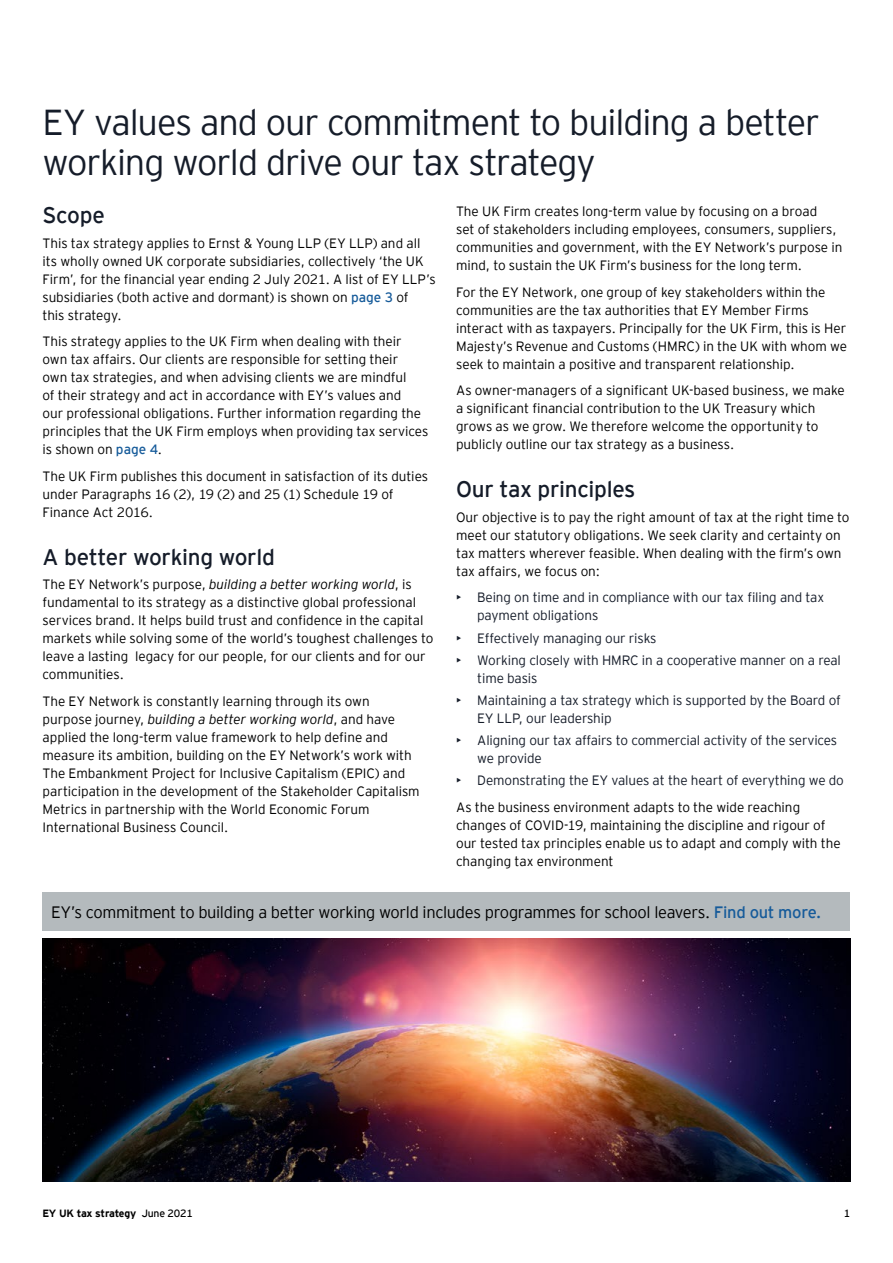
<style>
.page{position:relative;width:893px;height:1263px;background:#fff}
.page>*{position:absolute;margin:0;border:0;box-sizing:border-box;transform-origin:0 0}
.t1{font:300 36px/40.5px "EY Interstate";letter-spacing:-.03em;color:#151c29}
.t2{font:22.5px "EY Interstate";letter-spacing:-.015em;color:#151c29}
.t3{font:300 16.5px "EY Interstate";letter-spacing:-.02em;color:#000}
.t4{font:300 13.5px/18px "EY Interstate";letter-spacing:-.005em;color:#000}
.t5{font:300 13.5px/18px "EY Interstate";letter-spacing:-.01em;color:#151c29}
.t6{font:700 10.5px "EY Interstate";letter-spacing:-.02em;color:#000}
.t7{font:10.5px "EY Interstate";color:#000}
.s1{font-weight:400;color:#165b9a}
.s2{font-style:italic}
.s3{font-weight:400}
</style>
<div class="page">
<img style="left:43px;top:939px;width:807px;height:242px">
<div style="left:43px;top:892px;width:807px;height:38px;background:#b4babd"></div>
<h1 class="t1" style="left:43px;top:100px;width:779px">EY values and our commitment to building a better working world drive our tax strategy</h1>
<h2 class="t2" style="left:43px;top:199px;width:64px">Scope</h2>
<p class="t4" style="left:43px;top:233px;width:395px">This tax strategy applies to Ernst &amp; Young LLP (EY LLP) and all its wholly owned UK corporate subsidiaries, collectively ‘the UK Firm’, for the financial year ending 2 July 2021. A list of EY LLP’s subsidiaries (both active and dormant) is shown on <span class="s1">page 3</span> of<br>this strategy.</p>
<p class="t4" style="left:43px;top:332px;width:387px">This strategy applies to the UK Firm when dealing with their own tax affairs. Our clients are responsible for setting their<br>own tax strategies, and when advising clients we are mindful<br>of their strategy and act in accordance with EY’s values and<br>our professional obligations. Further information regarding the principles that the UK Firm employs when providing tax services is shown on <span class="s1">page 4</span>.</p>
<p class="t4" style="left:43px;top:466px;width:387px">The UK Firm publishes this document in satisfaction of its duties under Paragraphs 16 (2), 19 (2) and 25 (1) Schedule 19 of<br>Finance Act 2016.</p>
<h2 class="t2" style="left:43px;top:541px;width:234px">A better working world</h2>
<p class="t4" style="left:43px;top:575px;width:392px">The EY Network’s purpose, <span class="s2">building a better working world</span>, is fundamental to its strategy as a distinctive global professional services brand. It helps build trust and confidence in the capital markets while solving some of the world’s toughest challenges to leave a lasting legacy for our people, for our clients and for our communities.</p>
<p class="t4" style="left:43px;top:691px;width:379px">The EY Network is constantly learning through its own purpose journey, <span class="s2">building a better working world</span>, and have applied the long-term value framework to help define and measure its ambition, building on the EY Network’s work with The Embankment Project for Inclusive Capitalism (EPIC) and participation in the development of the Stakeholder Capitalism Metrics in partnership with the World Economic Forum International Business Council.</p>
<p class="t4" style="left:456px;top:201px;width:388px">The UK Firm creates long-term value by focusing on a broad<br>set of stakeholders including employees, consumers, suppliers, communities and government, with the EY Network’s purpose in mind, to sustain the UK Firm’s business for the long term.</p>
<p class="t4" style="left:456px;top:282px;width:392px">For the EY Network, one group of key stakeholders within the communities are the tax authorities that EY Member Firms interact with as taxpayers. Principally for the UK Firm, this is Her Majesty’s Revenue and Customs (HMRC) in the UK with whom we seek to maintain a positive and transparent relationship.</p>
<p class="t4" style="left:456px;top:380px;width:390px">As owner-managers of a significant UK-based business, we make a significant financial contribution to the UK Treasury which grows as we grow. We therefore welcome the opportunity to publicly outline our tax strategy as a business.</p>
<h2 class="t2" style="left:456px;top:473px;width:181px">Our tax principles</h2>
<p class="t4" style="left:456px;top:507px;width:395px">Our objective is to pay the right amount of tax at the right time to meet our statutory obligations. We seek clarity and certainty on tax matters wherever feasible. When dealing with the firm’s own tax affairs, we focus on:</p>
<p class="t5" style="left:477px;top:588px;width:348px;text-indent:-21px">• Being on time and in compliance with our tax filing and tax payment obligations</p>
<p class="t5" style="left:456px;top:628px;width:202px">• Effectively managing our risks</p>
<p class="t5" style="left:477px;top:650px;width:365px;text-indent:-21px">• Working closely with HMRC in a cooperative manner on a real time basis</p>
<p class="t5" style="left:477px;top:690px;width:365px;text-indent:-21px">• Maintaining a tax strategy which is supported by the Board of<br>EY LLP, our leadership</p>
<p class="t5" style="left:477px;top:731px;width:361px;text-indent:-21px">• Aligning our tax affairs to commercial activity of the services we provide</p>
<p class="t5" style="left:456px;top:771px;width:389px">• Demonstrating the EY values at the heart of everything we do</p>
<p class="t4" style="left:456px;top:797px;width:386px">As the business environment adapts to the wide reaching changes of COVID-19, maintaining the discipline and rigour of our tested tax principles enable us to adapt and comply with the changing tax environment</p>
<p class="t3" style="left:51px;top:900px;width:772px">EY’s commitment to building a better working world includes programmes for school leavers. <span class="s1">Find out more.</span></p>
<p class="t6" style="left:43px;top:1206px;width:152px">EY UK tax strategy <span class="s3">June 2021</span></p>
<p class="t7" style="left:844px;top:1206px;width:8px">1</p>
</div>
